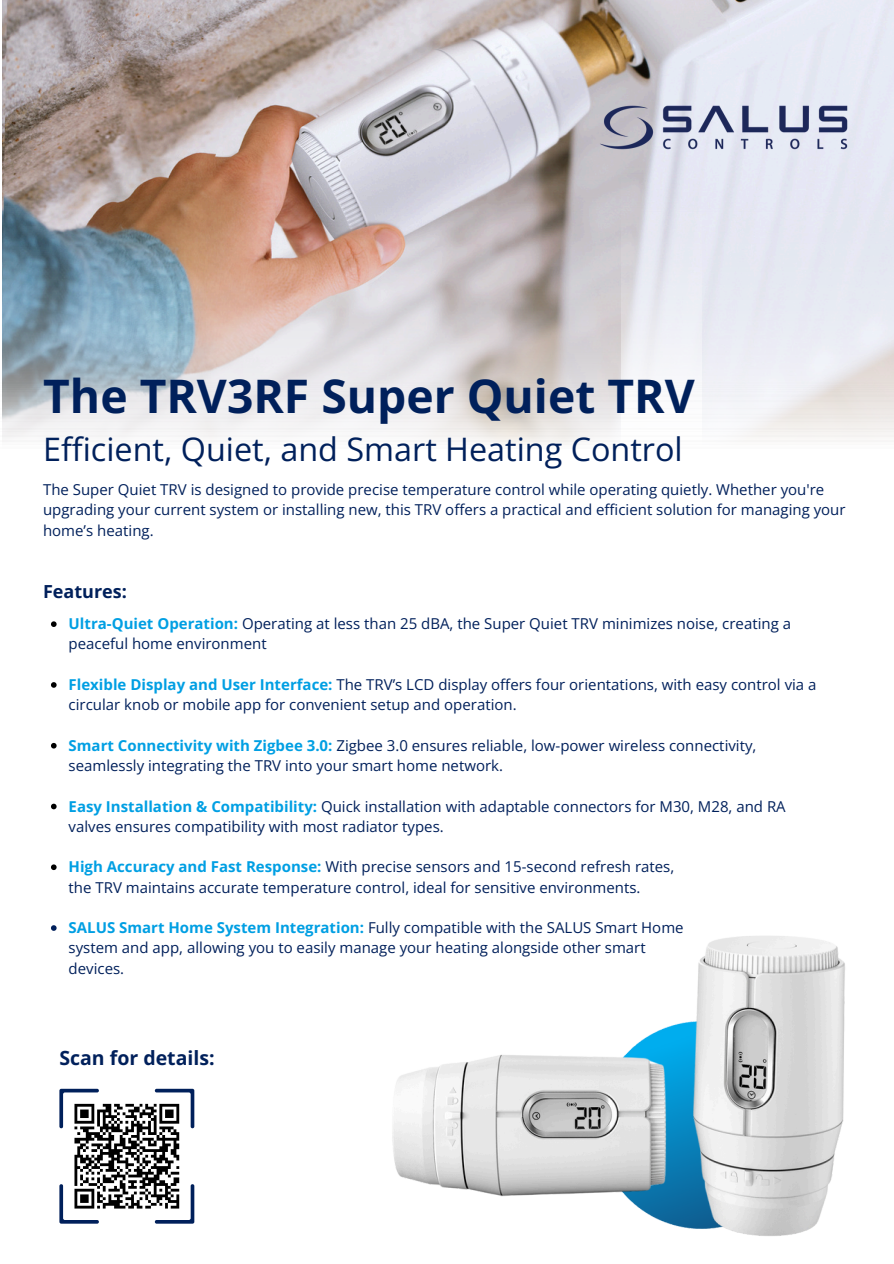
<style>
.page{position:relative;width:894px;height:1264px;background:#fff}
.page>*{position:absolute;margin:0;border:0;box-sizing:border-box;transform-origin:0 0}
.t1{font:700 46.2px "Open Sans";color:#00205b}
.t2{font:32.4px "Open Sans";color:#00205b}
.t3{font:700 19.5px "Open Sans";color:#00205b}
.t4{font:700 18px "Open Sans";color:#00205b}
.t5{font:15px/20.2px "Open Sans";color:#00205b}
.s1{font-weight:700;color:#009fe3}
</style>
<div class="page">
<img style="left:2px;top:0;width:891px;height:118px">
<img style="left:2px;top:118px;width:619px;height:327px">
<img style="left:392px;top:936px;width:453px;height:300px">
<img style="left:594px;top:100px;width:259px;height:54px">
<svg style="left:51px;top:621px;width:6px;height:6px"></svg>
<svg style="left:51px;top:682px;width:6px;height:5px"></svg>
<svg style="left:51px;top:743px;width:6px;height:5px"></svg>
<svg style="left:51px;top:803px;width:6px;height:6px"></svg>
<svg style="left:51px;top:864px;width:6px;height:6px"></svg>
<svg style="left:51px;top:925px;width:6px;height:5px"></svg>
<svg style="left:59px;top:1088px;width:135px;height:135px"></svg>
<p class="t1" style="left:43px;top:364px;width:653px">The TRV3RF Super Quiet TRV</p>
<p class="t2" style="left:43px;top:426px;width:641px">Efficient, Quiet, and Smart Heating Control</p>
<h2 class="t5" style="left:43px;top:479px;width:803px">The Super Quiet TRV is designed to provide precise temperature control while operating quietly. Whether you're upgrading your current system or installing new, this TRV offers a practical and efficient solution for managing your home’s heating.</h2>
<p class="t4" style="left:43px;top:578px;width:85px">Features:</p>
<p class="t5" style="left:69px;top:613px;width:723px"><span class="s1">Ultra-Quiet Operation:</span> Operating at less than 25 dBA, the Super Quiet TRV minimizes noise, creating a peaceful home environment</p>
<p class="t5" style="left:69px;top:674px;width:749px"><span class="s1">Flexible Display and User Interface:</span> The TRV’s LCD display offers four orientations, with easy control via a circular knob or mobile app for convenient setup and operation.</p>
<p class="t5" style="left:69px;top:734px;width:689px"><span class="s1">Smart Connectivity with Zigbee 3.0:</span> Zigbee 3.0 ensures reliable, low-power wireless connectivity, seamlessly integrating the TRV into your smart home network.</p>
<p class="t5" style="left:69px;top:795px;width:718px"><span class="s1">Easy Installation &amp; Compatibility:</span> Quick installation with adaptable connectors for M30, M28, and RA valves ensures compatibility with most radiator types.</p>
<p class="t5" style="left:69px;top:856px;width:607px"><span class="s1">High Accuracy and Fast Response:</span> With precise sensors and 15-second refresh rates, the TRV maintains accurate temperature control, ideal for sensitive environments.</p>
<p class="t5" style="left:69px;top:917px;width:616px"><span class="s1">SALUS Smart Home System Integration:</span> Fully compatible with the SALUS Smart Home system and app, allowing you to easily manage your heating alongside other smart devices.</p>
<h2 class="t3" style="left:59px;top:1043px;width:157px">Scan for details:</h2>
</div>
